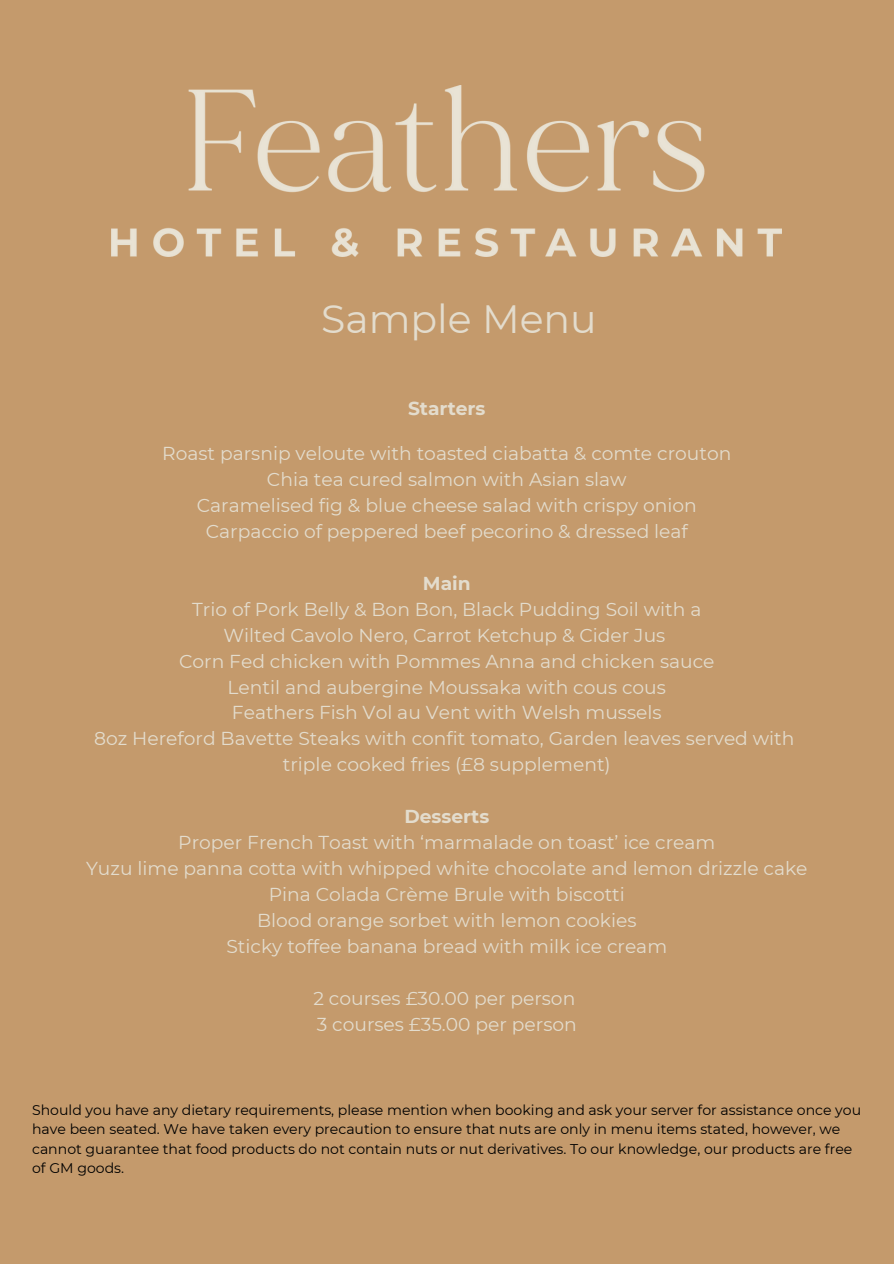
<style>
.page{position:relative;width:894px;height:1264px;background:#fff}
.page>*{position:absolute;margin:0;border:0;box-sizing:border-box;transform-origin:0 0}
.t1{font:39.45px "Montserrat";color:#e3dccd}
.t2{font:18.6px/26px "Montserrat";color:#e3dccd;text-align:center}
.t3{font:700 18.6px "Montserrat";color:#e3dccd}
.t4{font:14.1px "Montserrat";color:#000}
.s1{font-weight:700}
</style>
<div class="page">
<div style="left:0;top:0;width:893px;height:1263px;background:#c49a6c"></div>
<img style="left:112px;top:86px;width:669px;height:171px">
<p class="t1" style="left:321px;top:294px;width:277px">Sample Menu</p>
<p class="t3" style="left:408px;top:396px;width:79px">Starters</p>
<h1 class="t2" style="left:162px;top:440px;width:570px">Roast parsnip veloute with toasted ciabatta &amp; comte crouton Chia tea cured salmon with Asian slaw<br>Caramelised fig &amp; blue cheese salad with crispy onion Carpaccio of peppered beef pecorino &amp; dressed leaf</h1>
<h2 class="t2" style="left:94px;top:570px;width:701px"><span class="s1">Main<br></span>Trio of Pork Belly &amp; Bon Bon, Black Pudding Soil with a<br>Wilted Cavolo Nero, Carrot Ketchup &amp; Cider Jus<br>Corn Fed chicken with Pommes Anna and chicken sauce<br>Lentil and aubergine Moussaka with cous cous<br>Feathers Fish Vol au Vent with Welsh mussels<br>8oz Hereford Bavette Steaks with confit tomato, Garden leaves served with triple cooked fries (£8 supplement)</h2>
<h3 class="t2" style="left:86px;top:803px;width:722px"><span class="s1">Desserts<br></span>Proper French Toast with ‘marmalade on toast’ ice cream<br>Yuzu lime panna cotta with whipped white chocolate and lemon drizzle cake Pina Colada Crème Brule with biscotti<br>Blood orange sorbet with lemon cookies<br>Sticky toffee banana bread with milk ice cream</h3>
<h3 class="t2" style="left:313px;top:985px;width:265px;text-align:left">2 courses £30.00 per person<br>3 courses £35.00 per person</h3>
<h3 class="t4" style="left:32px;top:1100px;width:830px">Should you have any dietary requirements, please mention when booking and ask your server for assistance once you</h3>
<h3 class="t4" style="left:32px;top:1120px;width:809px">have been seated. We have taken every precaution to ensure that nuts are only in menu items stated, however, we</h3>
<p class="t4" style="left:32px;top:1139px;width:821px">cannot guarantee that food products do not contain nuts or nut derivatives. To our knowledge, our products are free</p>
<p class="t4" style="left:32px;top:1159px;width:93px">of GM goods.</p>
</div>
